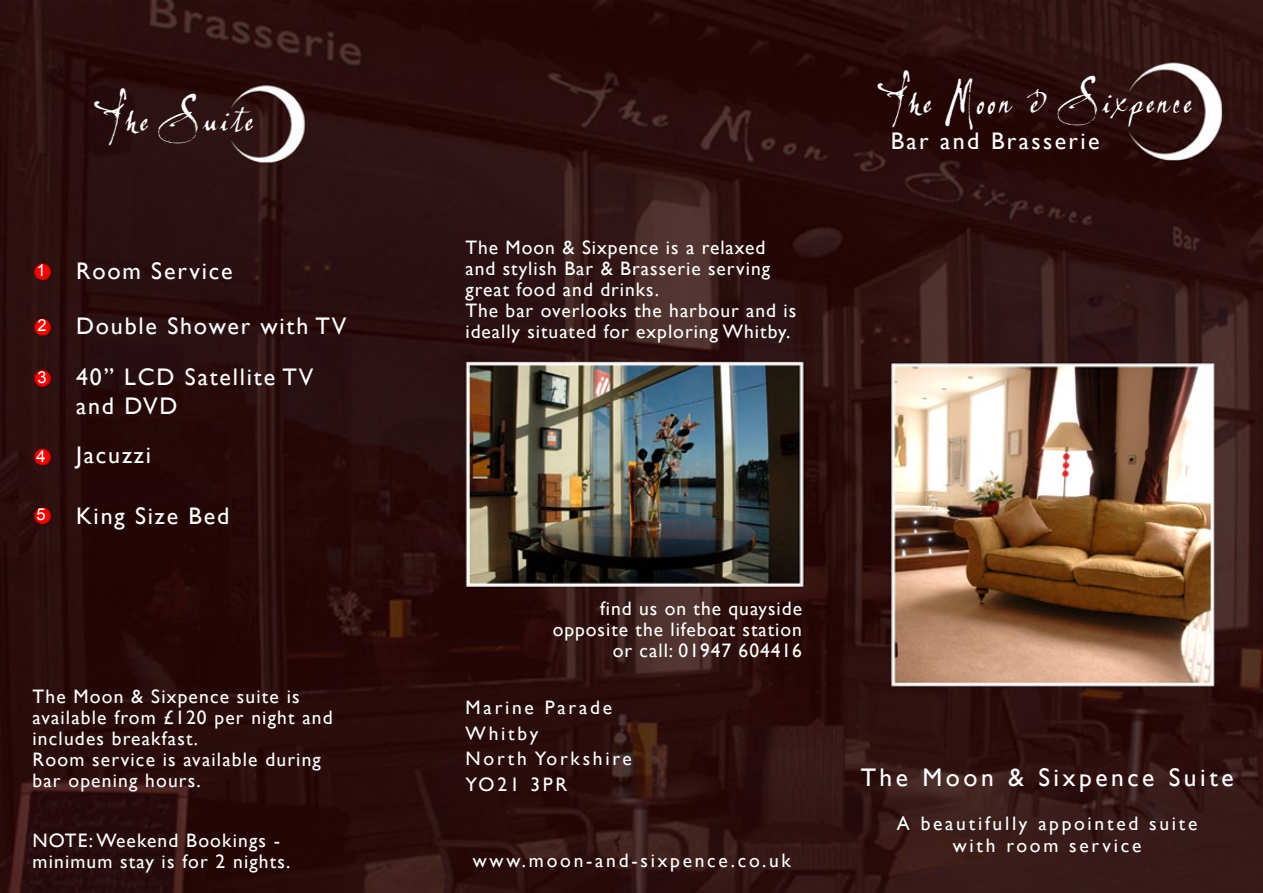
<style>
.page{position:relative;width:1263px;height:893px;background:#fff}
.page>*{position:absolute;margin:0;border:0;box-sizing:border-box;transform-origin:0 0}
.t1{font:45px "Lassigue Dmato";letter-spacing:.04em;color:#fff}
.t2{font:25.5px "Gill Sans";letter-spacing:.14em;color:#fff}
.t3{font:24px/51px "Gill Sans";letter-spacing:.075em;color:#fff}
.t4{font:24px "Gill Sans";letter-spacing:.1em;color:#fff}
.t5{font:19.5px/21px "Gill Sans";letter-spacing:.06em;color:#fff}
.t6{font:19.5px/25.5px "Gill Sans";letter-spacing:.14em;color:#fff}
.t7{font:16.5px "Arial";color:#fff}
</style>
<div class="page">
<img style="left:0;top:0;width:1263px;height:893px">
<h1 class="t1" style="left:96px;top:88px;width:159px">The Suite</h1>
<p class="t7" style="left:37px;top:259px;width:11px">1</p>
<p class="t7" style="left:38px;top:315px;width:11px">2</p>
<p class="t7" style="left:38px;top:367px;width:11px">3</p>
<p class="t7" style="left:37px;top:445px;width:11px">4</p>
<p class="t7" style="left:37px;top:504px;width:11px">5</p>
<p class="t3" style="left:76px;top:246px;width:158px">Room Service</p>
<p class="t3" style="left:76px;top:301px;width:272px">Double Shower with TV<br>40” LCD Satellite TV</p>
<p class="t3" style="left:76px;top:382px;width:103px;line-height:48.8px">and DVD<br>Jacuzzi</p>
<p class="t3" style="left:76px;top:490px;width:155px">King Size Bed</p>
<p class="t5" style="left:33px;top:686px;width:302px">The Moon &amp; Sixpence suite is available from £120 per night and includes breakfast.<br>Room service is available during bar opening hours.</p>
<p class="t5" style="left:33px;top:830px;width:259px">NOTE: Weekend Bookings - minimum stay is for 2 nights.</p>
<p class="t5" style="left:465px;top:237px;width:332px">The Moon &amp; Sixpence is a relaxed and stylish Bar &amp; Brasserie serving great food and drinks.<br>The bar overlooks the harbour and is ideally situated for exploring Whitby.</p>
<h1 class="t1" style="left:879px;top:70px;width:314px">The Moon &amp; Sixpence</h1>
<p class="t4" style="left:891px;top:127px;width:210px">Bar and Brasserie</p>
<p class="t5" style="left:553px;top:599px;width:251px;text-align:right">find us on the quayside opposite the lifeboat station or call: 01947 604416</p>
<p class="t6" style="left:466px;top:695px;width:168px">Marine Parade<br>Whitby<br>North Yorkshire<br>YO21 3PR</p>
<p class="t6" style="left:473px;top:848px;width:320px">www.moon-and-sixpence.co.uk</p>
<h2 class="t2" style="left:861px;top:763px;width:374px">The Moon &amp; Sixpence Suite</h2>
<p class="t6" style="left:897px;top:812px;width:302px;line-height:22.5px;text-align:center">A beautifully appointed suite with room service</p>
</div>
